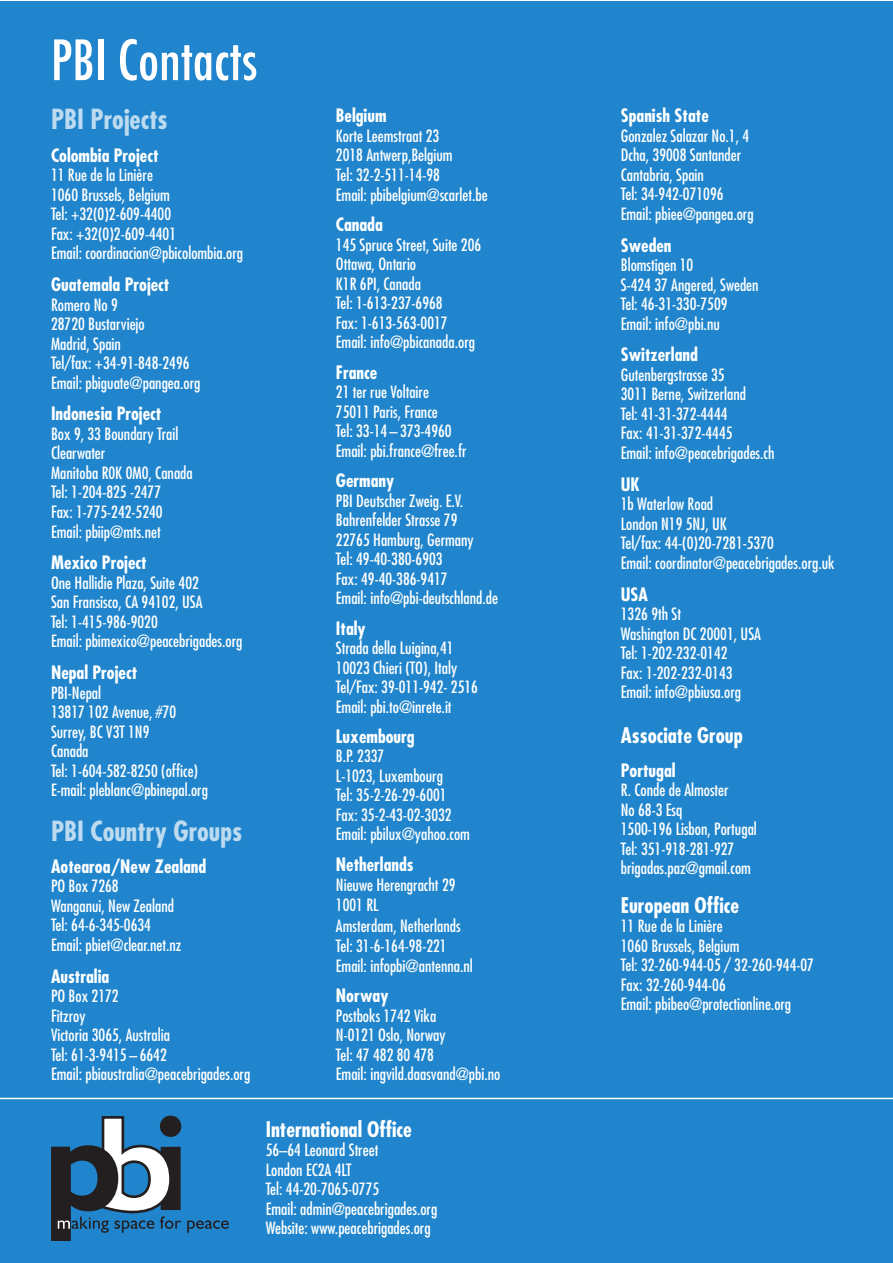
<style>
.page{position:relative;width:893px;height:1263px;background:#fff}
.page>*{position:absolute;margin:0;border:0;box-sizing:border-box;transform-origin:0 0}
.t1{font:500 condensed 54px "Futura";color:#fff}
.t2{font:700 condensed 27px "Futura";color:#bcdbf0}
.t3{font:700 condensed 21px "Futura";color:#fff}
.t4{font:700 condensed 18px "Futura";color:#fff}
.t5{font:condensed 16.5px/19.5px "Futura";color:#fff}
</style>
<div class="page">
<div style="left:0;top:1px;width:893px;height:1262px;background:#2085cc"></div>
<svg style="left:51px;top:1115px;width:130px;height:126px"></svg>
<svg style="left:187px;top:1220px;width:42px;height:13px"></svg>
<hr style="left:0;top:1098px;width:893px;height:1px;background:#fff">
<h1 class="t1" style="left:51px;top:35px;width:208px">PBI Contacts</h1>
<h2 class="t2" style="left:51px;top:108px;width:118px">PBI Projects</h2>
<p class="t4" style="left:51px;top:147px;width:109px">Colombia Project</p>
<p class="t5" style="left:51px;top:167px;width:194px">11 Rue de la Linière<br>1060 Brussels, Belgium<br>Tel: +32(0)2-609-4400<br>Fax: +32(0)2-609-4401<br>Email: coordinacion@pbicolombia.org</p>
<p class="t4" style="left:51px;top:277px;width:120px">Guatemala Project</p>
<p class="t5" style="left:51px;top:296px;width:151px">Romero No 9<br>28720 Bustarviejo<br>Madrid, Spain<br>Tel/fax: +34-91-848-2496<br>Email: pbiguate@pangea.org</p>
<p class="t4" style="left:51px;top:406px;width:112px">Indonesia Project</p>
<p class="t5" style="left:51px;top:425px;width:143px">Box 9, 33 Boundary Trail<br>Clearwater<br>Manitoba R0K 0M0, Canada<br>Tel: 1-204-825 -2477<br>Fax: 1-775-242-5240<br>Email: pbiip@mts.net</p>
<p class="t4" style="left:51px;top:555px;width:97px">Mexico Project</p>
<p class="t5" style="left:51px;top:574px;width:193px">One Hallidie Plaza, Suite 402<br>San Fransisco, CA 94102, USA<br>Tel: 1-415-986-9020<br>Email: pbimexico@peacebrigades.org</p>
<p class="t4" style="left:51px;top:665px;width:88px">Nepal Project</p>
<p class="t5" style="left:51px;top:684px;width:158px">PBI-Nepal<br>13817 102 Avenue, #70<br>Surrey, BC V3T 1N9<br>Canada<br>Tel: 1-604-582-8250 (office)<br>E-mail: pleblanc@pbinepal.org</p>
<h2 class="t2" style="left:51px;top:819px;width:193px">PBI Country Groups</h2>
<p class="t4" style="left:51px;top:858px;width:157px">Aotearoa/New Zealand</p>
<p class="t5" style="left:51px;top:878px;width:132px">PO Box 7268<br>Wanganui, New Zealand<br>Tel: 64-6-345-0634<br>Email: pbiet@clear.net.nz</p>
<p class="t4" style="left:51px;top:968px;width:60px">Australia</p>
<p class="t5" style="left:51px;top:988px;width:201px">PO Box 2172<br>Fitzroy<br>Victoria 3065, Australia<br>Tel: 61-3-9415 – 6642<br>Email: pbiaustralia@peacebrigades.org</p>
<p class="t4" style="left:336px;top:108px;width:52px">Belgium</p>
<p class="t5" style="left:336px;top:127px;width:153px">Korte Leemstraat 23<br>2018 Antwerp,Belgium<br>Tel: 32-2-511-14-98<br>Email: pbibelgium@scarlet.be</p>
<p class="t4" style="left:336px;top:217px;width:48px">Canada</p>
<p class="t5" style="left:336px;top:236px;width:147px">145 Spruce Street, Suite 206<br>Ottawa, Ontario<br>K1R 6PI, Canada<br>Tel: 1-613-237-6968<br>Fax: 1-613-563-0017<br>Email: info@pbicanada.org</p>
<p class="t4" style="left:336px;top:364px;width:43px">France</p>
<p class="t5" style="left:336px;top:384px;width:132px">21 ter rue Voltaire<br>75011 Paris, France<br>Tel: 33-14 – 373-4960<br>Email: pbi.france@free.fr</p>
<p class="t4" style="left:336px;top:473px;width:60px">Germany</p>
<p class="t5" style="left:336px;top:492px;width:164px">PBI Deutscher Zweig. E.V.<br>Bahrenfelder Strasse 79<br>22765 Hamburg, Germany<br>Tel: 49-40-380-6903<br>Fax: 49-40-386-9417<br>Email: info@pbi-deutschland.de</p>
<p class="t4" style="left:336px;top:620px;width:31px">Italy</p>
<p class="t5" style="left:336px;top:639px;width:144px">Strada della Luigina,41<br>10023 Chieri (TO), Italy<br>Tel/Fax: 39-011-942- 2516<br>Email: pbi.to@inrete.it</p>
<p class="t4" style="left:336px;top:728px;width:80px">Luxembourg</p>
<p class="t5" style="left:336px;top:748px;width:136px">B.P. 2337<br>L-1023, Luxembourg<br>Tel: 35-2-26-29-6001<br>Fax: 35-2-43-02-3032<br>Email: pbilux@yahoo.com</p>
<p class="t4" style="left:336px;top:856px;width:79px">Netherlands</p>
<p class="t5" style="left:336px;top:876px;width:138px;line-height:20.2px">Nieuwe Herengracht 29<br>1001 RL<br>Amsterdam, Netherlands<br>Tel: 31-6-164-98-221<br>Email: infopbi@antenna.nl</p>
<p class="t4" style="left:336px;top:988px;width:54px">Norway</p>
<p class="t5" style="left:336px;top:1007px;width:166px">Postboks 1742 Vika<br>N-0121 Oslo, Norway<br>Tel: 47 482 80 478<br>Email: ingvild.daasvand@pbi.no</p>
<p class="t3" style="left:266px;top:1120px;width:147px">International Office</p>
<p class="t5" style="left:266px;top:1142px;width:173px">56–64 Leonard Street<br>London EC2A 4LT<br>Tel: 44-20-7065-0775<br>Email: admin@peacebrigades.org<br>Website: www.peacebrigades.org</p>
<p class="t4" style="left:621px;top:108px;width:89px">Spanish State</p>
<p class="t5" style="left:621px;top:127px;width:134px">Gonzalez Salazar No.1, 4<br>Dcha, 39008 Santander<br>Cantabria, Spain<br>Tel: 34-942-071096<br>Email: pbiee@pangea.org</p>
<p class="t4" style="left:621px;top:237px;width:52px">Sweden</p>
<p class="t5" style="left:621px;top:256px;width:139px">Blomstigen 10<br>S-424 37 Angered, Sweden<br>Tel: 46-31-330-7509<br>Email: info@pbi.nu</p>
<p class="t4" style="left:621px;top:347px;width:79px">Switzerland</p>
<p class="t5" style="left:621px;top:366px;width:155px">Gutenbergstrasse 35<br>3011 Berne, Switzerland<br>Tel: 41-31-372-4444<br>Fax: 41-31-372-4445<br>Email: info@peacebrigades.ch</p>
<p class="t4" style="left:621px;top:476px;width:21px">UK</p>
<p class="t5" style="left:621px;top:496px;width:215px">1b Waterlow Road<br>London N19 5NJ, UK<br>Tel/fax: 44-(0)20-7281-5370<br>Email: coordinator@peacebrigades.org.uk</p>
<p class="t4" style="left:621px;top:586px;width:29px">USA</p>
<p class="t5" style="left:621px;top:606px;width:142px">1326 9th St<br>Washington DC 20001, USA<br>Tel: 1-202-232-0142<br>Fax: 1-202-232-0143<br>Email: info@pbiusa.org</p>
<p class="t3" style="left:621px;top:725px;width:123px">Associate Group</p>
<p class="t4" style="left:621px;top:762px;width:56px">Portugal</p>
<p class="t5" style="left:621px;top:782px;width:138px">R. Conde de Almoster<br>No 68-3 Esq<br>1500-196 Lisbon, Portugal<br>Tel: 351-918-281-927 brigadas.paz@gmail.com</p>
<p class="t3" style="left:621px;top:896px;width:120px">European Office</p>
<p class="t5" style="left:621px;top:918px;width:195px">11 Rue de la Linière<br>1060 Brussels, Belgium<br>Tel: 32-260-944-05 / 32-260-944-07<br>Fax: 32-260-944-06<br>Email: pbibeo@protectionline.org</p>
</div>
